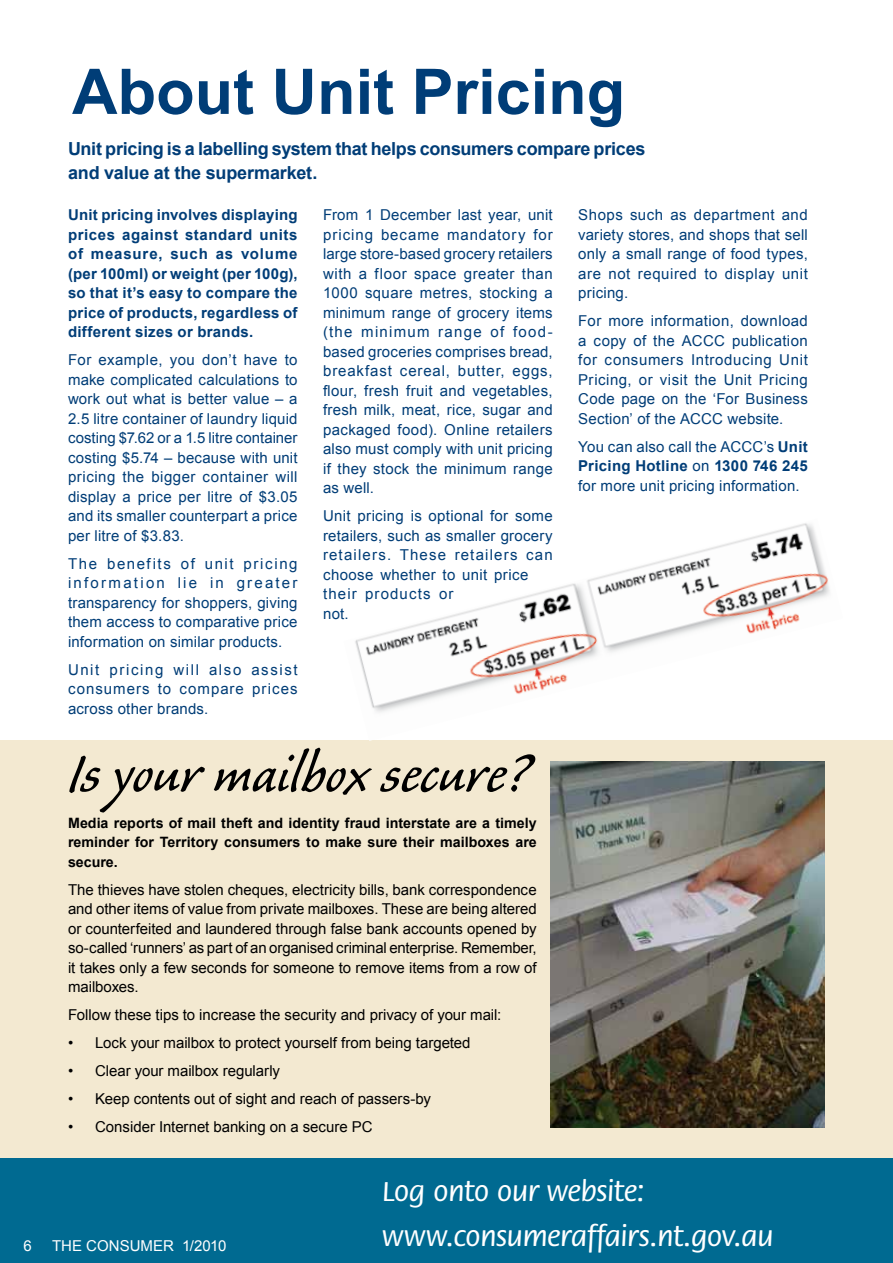
<style>
.page{position:relative;width:893px;height:1263px;background:#fff}
.page>*{position:absolute;margin:0;border:0;box-sizing:border-box;transform-origin:0 0}
.t1{font:69px "Caliban Std";color:#000}
.t2{font:700 63px "Arial";color:#003d77}
.t3{font:500 30px/45px "Flora Std";letter-spacing:-.015em;color:#fff}
.t4{font:700 18px/24px "Arial";letter-spacing:-.015em;color:#003d77}
.t5{font:15px/19.5px "Arial";letter-spacing:.015em;color:#003d77;text-align:justify}
.t6{font:15px/19.5px "Arial";letter-spacing:-.005em;color:#000;text-align:justify}
.t7{font:700 15px/19.5px "Arial";letter-spacing:.02em;color:#003d77;text-align:justify}
.t8{font:15px "Arial";color:#fff}
.t9{font:700 14.25px/19.5px "Arial";color:#000;text-align:justify}
.s1{font-weight:700}
</style>
<div class="page">
<div style="left:0;top:1158px;width:893px;height:105px;background:#006a91"></div>
<div style="left:0;top:740px;width:892px;height:417px;background:#f3e9d1"></div>
<img style="left:550px;top:762px;width:275px;height:366px">
<img style="left:355px;top:523px;width:475px;height:218px">
<h2 class="t2" style="left:72px;top:56px;width:554px">About Unit Pricing</h2>
<p class="t4" style="left:68px;top:137px;width:579px">Unit pricing is a labelling system that helps consumers compare prices and value at the supermarket.</p>
<p class="t7" style="left:68px;top:205px;width:231px">Unit pricing involves displaying prices against standard units of measure, such as volume (per 100ml) or weight (per 100g), so that it’s easy to compare the price of products, regardless of different sizes or brands.</p>
<p class="t5" style="left:68px;top:350px;width:231px">For example, you don’t have to make complicated calculations to work out what is better value – a 2.5 litre container of laundry liquid costing $7.62 or a 1.5 litre container costing $5.74 – because with unit pricing the bigger container will display a price per litre of $3.05 and its smaller counterpart a price per litre of $3.83.</p>
<p class="t5" style="left:68px;top:554px;width:231px">The benefits of unit pricing information lie in greater transparency for shoppers, giving them access to comparative price information on similar products.</p>
<p class="t5" style="left:68px;top:660px;width:231px">Unit pricing will also assist consumers to compare prices across other brands.</p>
<p class="t5" style="left:323px;top:205px;width:231px">From 1 December last year, unit pricing became mandatory for large store-based grocery retailers with a floor space greater than 1000 square metres, stocking a minimum range of grocery items (the minimum range of food&shy;based groceries comprises bread, breakfast cereal, butter, eggs, flour, fresh fruit and vegetables, fresh milk, meat, rice, sugar and packaged food). Online retailers also must comply with unit pricing if they stock the minimum range as well.</p>
<p class="t5" style="left:323px;top:506px;width:231px;text-align:left">Unit pricing is optional for some retailers, such as smaller grocery retailers. These retailers can choose whether to unit price their products or<br>not.</p>
<h1 class="t1" style="left:68px;top:739px;width:463px">Is your mailbox secure?</h1>
<p class="t9" style="left:68px;top:813px;width:470px">Media reports of mail theft and identity fraud interstate are a timely reminder for Territory consumers to make sure their mailboxes are secure.</p>
<p class="t6" style="left:68px;top:879px;width:470px">The thieves have stolen cheques, electricity bills, bank correspondence and other items of value from private mailboxes. These are being altered or counterfeited and laundered through false bank accounts opened by so-called ‘runners’ as part of an organised criminal enterprise. Remember, it takes only a few seconds for someone to remove items from a row of mailboxes.</p>
<p class="t6" style="left:68px;top:1005px;width:435px">Follow these tips to increase the security and privacy of your mail:</p>
<p class="t6" style="left:68px;top:1033px;width:404px">• Lock your mailbox to protect yourself from being targeted</p>
<p class="t6" style="left:68px;top:1061px;width:214px">• Clear your mailbox regularly</p>
<p class="t6" style="left:68px;top:1089px;width:365px">• Keep contents out of sight and reach of passers-by</p>
<p class="t6" style="left:68px;top:1117px;width:306px">• Consider Internet banking on a secure PC</p>
<p class="t5" style="left:578px;top:205px;width:231px">Shops such as department and variety stores, and shops that sell only a small range of food types, are not required to display unit pricing.</p>
<p class="t5" style="left:578px;top:311px;width:231px">For more information, download a copy of the ACCC publication for consumers Introducing Unit Pricing, or visit the Unit Pricing Code page on the ‘For Business Section’ of the ACCC website.</p>
<p class="t5" style="left:578px;top:437px;width:231px">You can also call the ACCC’s <span class="s1">Unit Pricing Hotline</span> on <span class="s1">1300 746 245 </span>for more unit pricing information.</p>
<p class="t8" style="left:23px;top:1237px;width:10px">6</p>
<p class="t8" style="left:52px;top:1237px;width:176px">THE CONSUMER 1/2010</p>
<h3 class="t3" style="left:382px;top:1170px;width:393px">Log onto our website: www.consumeraffairs.nt.gov.au</h3>
</div>
